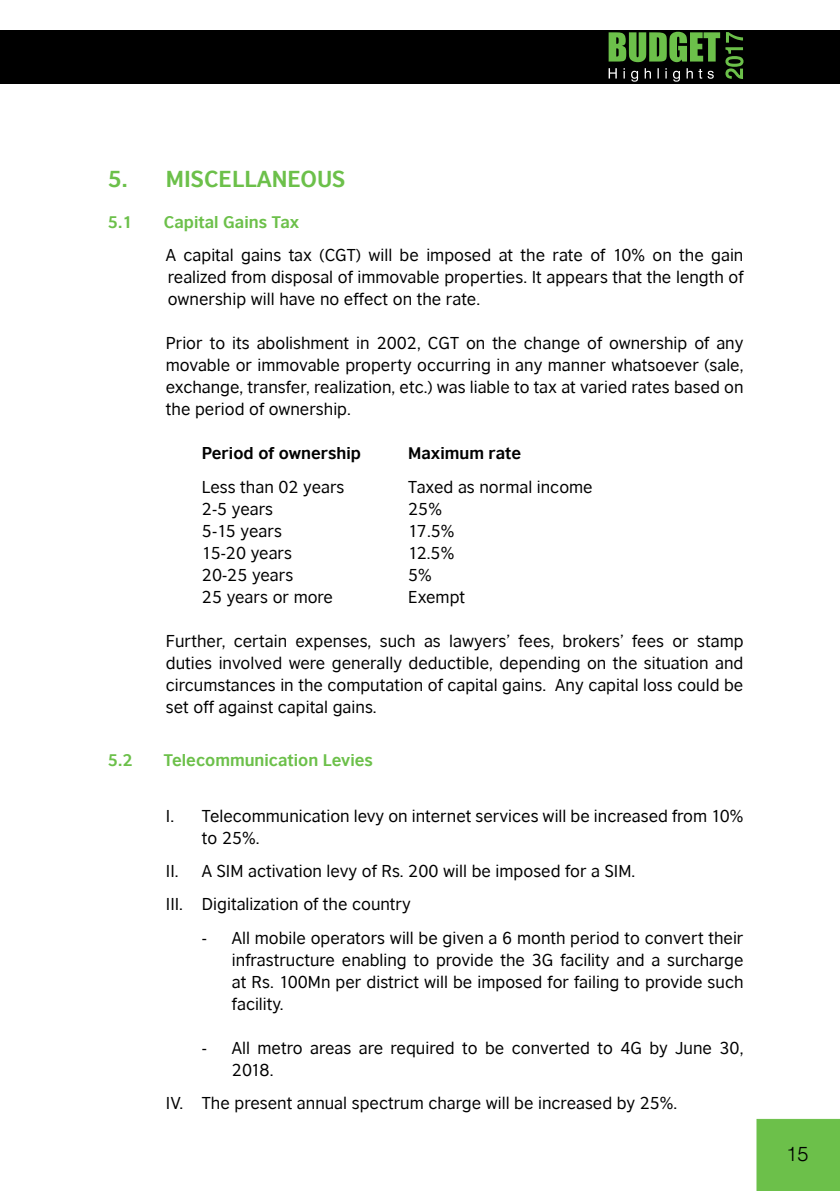
<style>
.page{position:relative;width:840px;height:1191px;background:#fff}
.page>*{position:absolute;margin:0;border:0;box-sizing:border-box;transform-origin:0 0}
.t1{font:700 22px "British Council Sans";color:#6cc04a}
.t2{font:20px "Switzerland Light Plain";color:#000}
.t3{font:16.4px/22px "British Council Sans";color:#000;text-align:justify}
.t4{font:700 16px "British Council Sans";color:#6cc04a}
.t5{font:700 16px "British Council Sans";color:#000}
</style>
<div class="page">
<div style="left:756px;top:1119px;width:83px;height:72px;background:#6cc04a"></div>
<div style="left:0;top:31px;width:839px;height:53px;background:#000"></div>
<svg style="left:608px;top:68px;width:105px;height:14px"></svg>
<svg style="left:608px;top:32px;width:111px;height:30px"></svg>
<svg style="left:725px;top:32px;width:18px;height:47px"></svg>
<h1 class="t1" style="left:108px;top:164px;width:239px">5. MISCELLANEOUS</h1>
<p class="t4" style="left:108px;top:212px;width:26px">5.1</p>
<p class="t4" style="left:164px;top:212px;width:137px">Capital Gains Tax</p>
<p class="t3" style="left:166px;top:244px;width:578px">A capital gains tax (CGT) will be imposed at the rate of 10% on the gain realized from disposal of immovable properties. It appears that the length of ownership will have no effect on the rate.</p>
<p class="t3" style="left:166px;top:332px;width:579px">Prior to its abolishment in 2002, CGT on the change of ownership of any movable or immovable property occurring in any manner whatsoever (sale, exchange, transfer, realization, etc.) was liable to tax at varied rates based on the period of ownership.</p>
<p class="t5" style="left:202px;top:443px;width:160px">Period of ownership</p>
<p class="t5" style="left:408px;top:443px;width:114px">Maximum rate</p>
<p class="t3" style="left:202px;top:475px;width:144px">Less than 02 years</p>
<p class="t3" style="left:408px;top:475px;width:186px">Taxed as normal income</p>
<p class="t3" style="left:202px;top:497px;width:73px">2-5 years</p>
<p class="t3" style="left:408px;top:497px;width:35px">25%</p>
<p class="t3" style="left:202px;top:519px;width:81px">5-15 years</p>
<p class="t3" style="left:408px;top:519px;width:48px">17.5%</p>
<p class="t3" style="left:202px;top:541px;width:92px">15-20 years</p>
<p class="t3" style="left:408px;top:541px;width:48px">12.5%</p>
<p class="t3" style="left:202px;top:563px;width:93px">20-25 years</p>
<p class="t3" style="left:408px;top:563px;width:25px">5%</p>
<p class="t3" style="left:202px;top:585px;width:133px">25 years or more</p>
<p class="t3" style="left:408px;top:585px;width:58px">Exempt</p>
<p class="t3" style="left:166px;top:629px;width:579px">Further, certain expenses, such as lawyers’ fees, brokers’ fees or stamp duties involved were generally deductible, depending on the situation and circumstances in the computation of capital gains. Any capital loss could be set off against capital gains.</p>
<p class="t4" style="left:108px;top:750px;width:26px">5.2</p>
<p class="t4" style="left:164px;top:750px;width:210px">Telecommunication Levies</p>
<p class="t3" style="left:202px;top:804px;width:543px;text-indent:-36px">I. Telecommunication levy on internet services will be increased from 10% to 25%.</p>
<p class="t3" style="left:166px;top:854px;width:470px;line-height:33.4px">II. A SIM activation levy of Rs. 200 will be imposed for a SIM.<br>III. Digitalization of the country</p>
<p class="t3" style="left:232px;top:926px;width:512px;text-indent:-30px">- All mobile operators will be given a 6 month period to convert their infrastructure enabling to provide the 3G facility and a surcharge at Rs. 100Mn per district will be imposed for failing to provide such facility.</p>
<p class="t3" style="left:232px;top:1036px;width:512px;text-indent:-30px">- All metro areas are required to be converted to 4G by June 30,<br>2018.</p>
<p class="t3" style="left:166px;top:1091px;width:512px">IV. The present annual spectrum charge will be increased by 25%.</p>
<p class="t2" style="left:785px;top:1141px;width:24px">15</p>
</div>
